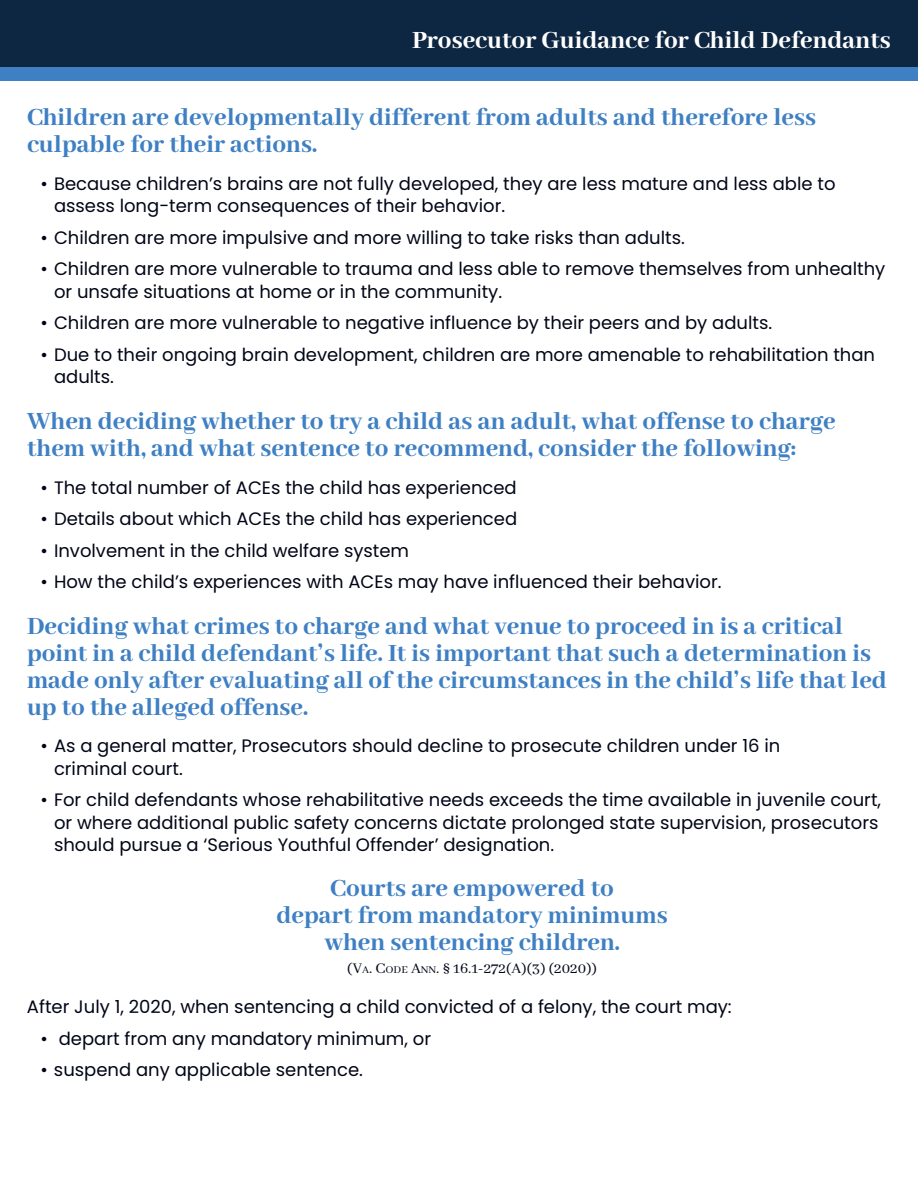
<style>
.page{position:relative;width:918px;height:1188px;background:#fff}
.page>*{position:absolute;margin:0;border:0;box-sizing:border-box;transform-origin:0 0}
.t1{font:800 27px/27px "Abhaya Libre";color:#3e80c3}
.t2{font:800 27px "Abhaya Libre";color:#fff}
.t3{font:18px/22.5px "Poppins";color:#000516}
.t4{font:16.5px "Abhaya Libre";color:#000516}
.s1{font-size:11.85px}
</style>
<div class="page">
<div style="left:0;top:0;width:918px;height:81px;background:#0d2642"></div>
<div style="left:0;top:67px;width:918px;height:14px;background:#3e80c3"></div>
<h1 class="t2" style="left:412px;top:25px;width:480px">Prosecutor Guidance for Child Defendants</h1>
<h1 class="t1" style="left:27px;top:105px;width:791px">Children are developmentally different from adults and therefore less culpable for their actions.</h1>
<p class="t3" style="left:54px;top:173px;width:783px;text-indent:-14px">• Because children’s brains are not fully developed, they are less mature and less able to assess long-term consequences of their behavior.</p>
<p class="t3" style="left:40px;top:227px;width:646px">• Children are more impulsive and more willing to take risks than adults.</p>
<p class="t3" style="left:54px;top:258px;width:833px;text-indent:-14px">• Children are more vulnerable to trauma and less able to remove themselves from unhealthy or unsafe situations at home or in the community.</p>
<p class="t3" style="left:40px;top:312px;width:733px">• Children are more vulnerable to negative influence by their peers and by adults.</p>
<p class="t3" style="left:54px;top:344px;width:823px;text-indent:-14px">• Due to their ongoing brain development, children are more amenable to rehabilitation than adults.</p>
<h1 class="t1" style="left:27px;top:409px;width:810px">When deciding whether to try a child as an adult, what offense to charge them with, and what sentence to recommend, consider the following:</h1>
<p class="t3" style="left:40px;top:477px;width:478px">• The total number of ACEs the child has experienced</p>
<p class="t3" style="left:40px;top:508px;width:478px">• Details about which ACEs the child has experienced</p>
<p class="t3" style="left:40px;top:540px;width:370px">• Involvement in the child welfare system</p>
<p class="t3" style="left:40px;top:571px;width:683px">• How the child’s experiences with ACEs may have influenced their behavior.</p>
<p class="t1" style="left:27px;top:614px;width:861px">Deciding what crimes to charge and what venue to proceed in is a critical point in a child defendant’s life. It is important that such a determination is made only after evaluating all of the circumstances in the child’s life that led up to the alleged offense.</p>
<p class="t3" style="left:54px;top:735px;width:728px;text-indent:-14px">• As a general matter, Prosecutors should decline to prosecute children under 16 in criminal court.</p>
<p class="t3" style="left:54px;top:789px;width:829px;text-indent:-14px">• For child defendants whose rehabilitative needs exceeds the time available in juvenile court, or where additional public safety concerns dictate prolonged state supervision, prosecutors should pursue a ‘Serious Youthful Offender’ designation.</p>
<h1 class="t1" style="left:277px;top:876px;width:393px;text-align:center">Courts are empowered to<br>depart from mandatory minimums when sentencing children.</h1>
<p class="t4" style="left:347px;top:959px;width:251px">(V<span class="s1">A</span>. C<span class="s1">ODE</span> A<span class="s1">NN</span>. § 16.1-272(A)(3) (2020))</p>
<p class="t3" style="left:27px;top:996px;width:706px">After July 1, 2020, when sentencing a child convicted of a felony, the court may:</p>
<p class="t3" style="left:40px;top:1028px;width:392px">• depart from any mandatory minimum, or</p>
<p class="t3" style="left:40px;top:1059px;width:324px">• suspend any applicable sentence.</p>
</div>
